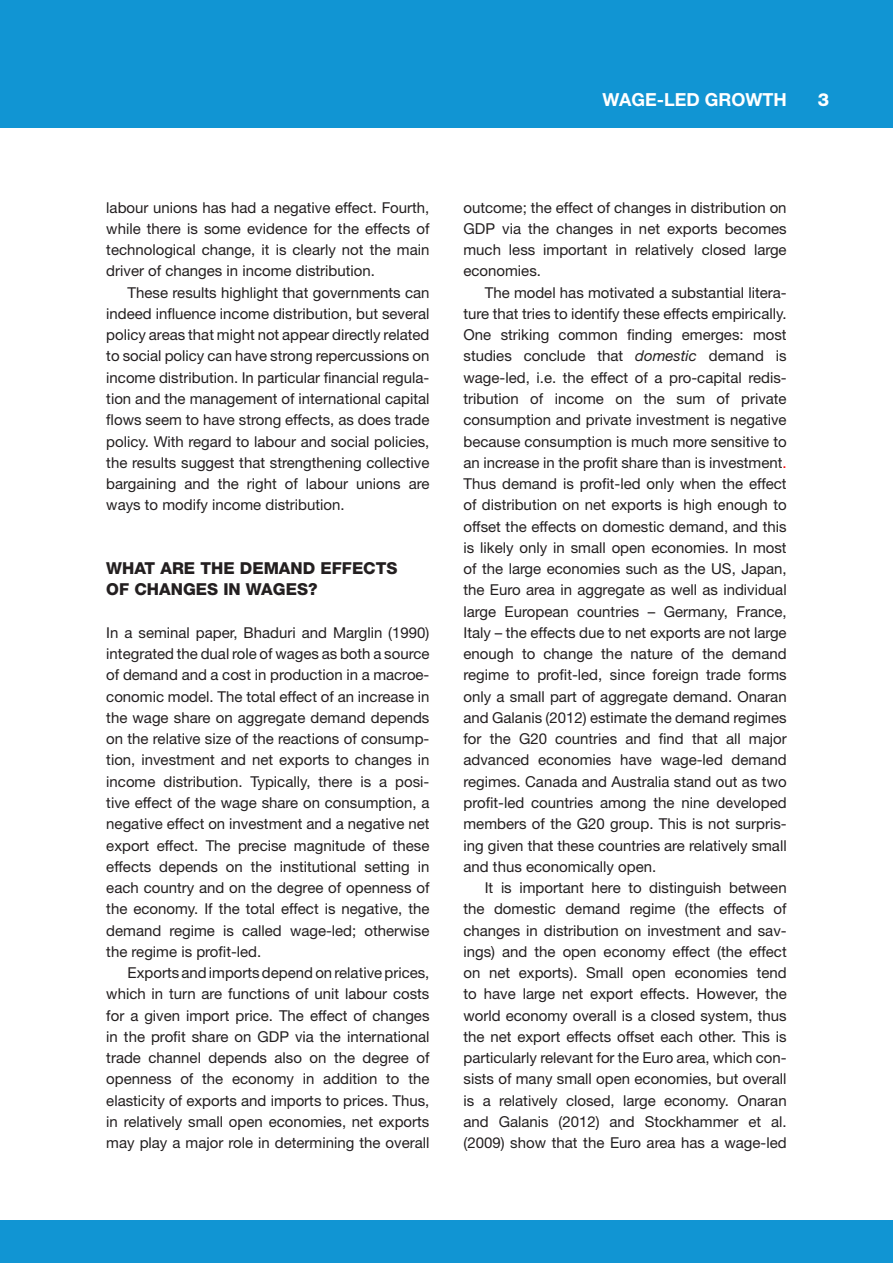
<style>
.page{position:relative;width:893px;height:1263px;background:#fff}
.page>*{position:absolute;margin:0;border:0;box-sizing:border-box;transform-origin:0 0}
.t1{font:700 18px "Helvetica Neue LT Std";color:#fff}
.t2{font:800 18px "Helvetica Neue LT Std";color:#fff}
.Subheading{font:800 16.5px/21.3px "Helvetica Neue LT Std";color:#231f20}
.Helvetica_Body_2nd{font:15px/21.3px "Helvetica Neue LT Std";color:#231f20;text-align:justify}
.Helvetica_Body_1st{font:15px/21.3px "Helvetica Neue LT Std";color:#231f20;text-align:justify}
.s1{font-style:italic}
.s2{color:#f00}
</style>
<div class="page">
<div style="left:0;top:0;width:893px;height:128px;background:#1195d3"></div>
<div style="left:0;top:1220px;width:893px;height:43px;background:#1195d3"></div>
<p class="t1" style="left:602px;top:89px;width:186px">WAGE-LED GROWTH</p>
<p class="t2" style="left:818px;top:89px;width:13px">3</p>
<p class="Helvetica_Body_1st" style="left:106px;top:196px;width:325px">labour unions has had a negative effect. Fourth, while there is some evidence for the effects of technological change, it is clearly not the main driver of changes in income distribution.</p>
<p class="Helvetica_Body_2nd" style="left:106px;top:281px;width:325px;text-indent:21px">These results highlight that governments can indeed influence income distribution, but several policy areas that might not appear directly related to social policy can have strong repercussions on income distribution. In particular financial regula&shy;tion and the management of international capital flows seem to have strong effects, as does trade policy. With regard to labour and social policies, the results suggest that strengthening collective bargaining and the right of labour unions are ways to modify income distribution.</p>
<p class="Subheading" style="left:106px;top:557px;width:293px">WHAT ARE THE DEMAND EFFECTS<br>OF CHANGES IN WAGES?</p>
<p class="Helvetica_Body_1st" style="left:106px;top:622px;width:325px">In a seminal paper, Bhaduri and Marglin (1990) integrated the dual role of wages as both a source of demand and a cost in production in a macroe&shy;conomic model. The total effect of an increase in the wage share on aggregate demand depends on the relative size of the reactions of consump&shy;tion, investment and net exports to changes in income distribution. Typically, there is a posi&shy;tive effect of the wage share on consumption, a negative effect on investment and a negative net export effect. The precise magnitude of these effects depends on the institutional setting in each country and on the degree of openness of the economy. If the total effect is negative, the demand regime is called wage-led; otherwise the regime is profit-led.</p>
<p class="Helvetica_Body_2nd" style="left:106px;top:962px;width:325px;text-indent:21px">Exports and imports depend on relative prices, which in turn are functions of unit labour costs for a given import price. The effect of changes in the profit share on GDP via the international trade channel depends also on the degree of openness of the economy in addition to the elasticity of exports and imports to prices. Thus, in relatively small open economies, net exports may play a major role in determining the overall</p>
<p class="Helvetica_Body_2nd" style="left:463px;top:196px;width:325px">outcome; the effect of changes in distribution on GDP via the changes in net exports becomes much less important in relatively closed large economies.</p>
<p class="Helvetica_Body_2nd" style="left:463px;top:281px;width:325px;text-indent:21px">The model has motivated a substantial litera&shy;ture that tries to identify these effects empirically.<br>One striking common finding emerges: most studies conclude that <span class="s1">domestic</span> demand is wage-led, i.e. the effect of a pro-capital redis&shy;tribution of income on the sum of private consumption and private investment is negative because consumption is much more sensitive to an increase in the profit share than is investment<span class="s2">.<br></span>Thus demand is profit-led only when the effect of distribution on net exports is high enough to offset the effects on domestic demand, and this is likely only in small open economies. In most of the large economies such as the US, Japan, the Euro area in aggregate as well as individual large European countries – Germany, France, Italy – the effects due to net exports are not large enough to change the nature of the demand regime to profit-led, since foreign trade forms only a small part of aggregate demand. Onaran and Galanis (2012) estimate the demand regimes for the G20 countries and find that all major advanced economies have wage-led demand regimes. Canada and Australia stand out as two profit-led countries among the nine developed members of the G20 group. This is not surpris&shy;ing given that these countries are relatively small and thus economically open.</p>
<p class="Helvetica_Body_2nd" style="left:463px;top:877px;width:325px;text-indent:21px">It is important here to distinguish between the domestic demand regime (the effects of changes in distribution on investment and sav&shy;ings) and the open economy effect (the effect on net exports). Small open economies tend to have large net export effects. However, the world economy overall is a closed system, thus the net export effects offset each other. This is particularly relevant for the Euro area, which con&shy;sists of many small open economies, but overall is a relatively closed, large economy. Onaran and Galanis (2012) and Stockhammer et al. (2009) show that the Euro area has a wage-led</p>
</div>
